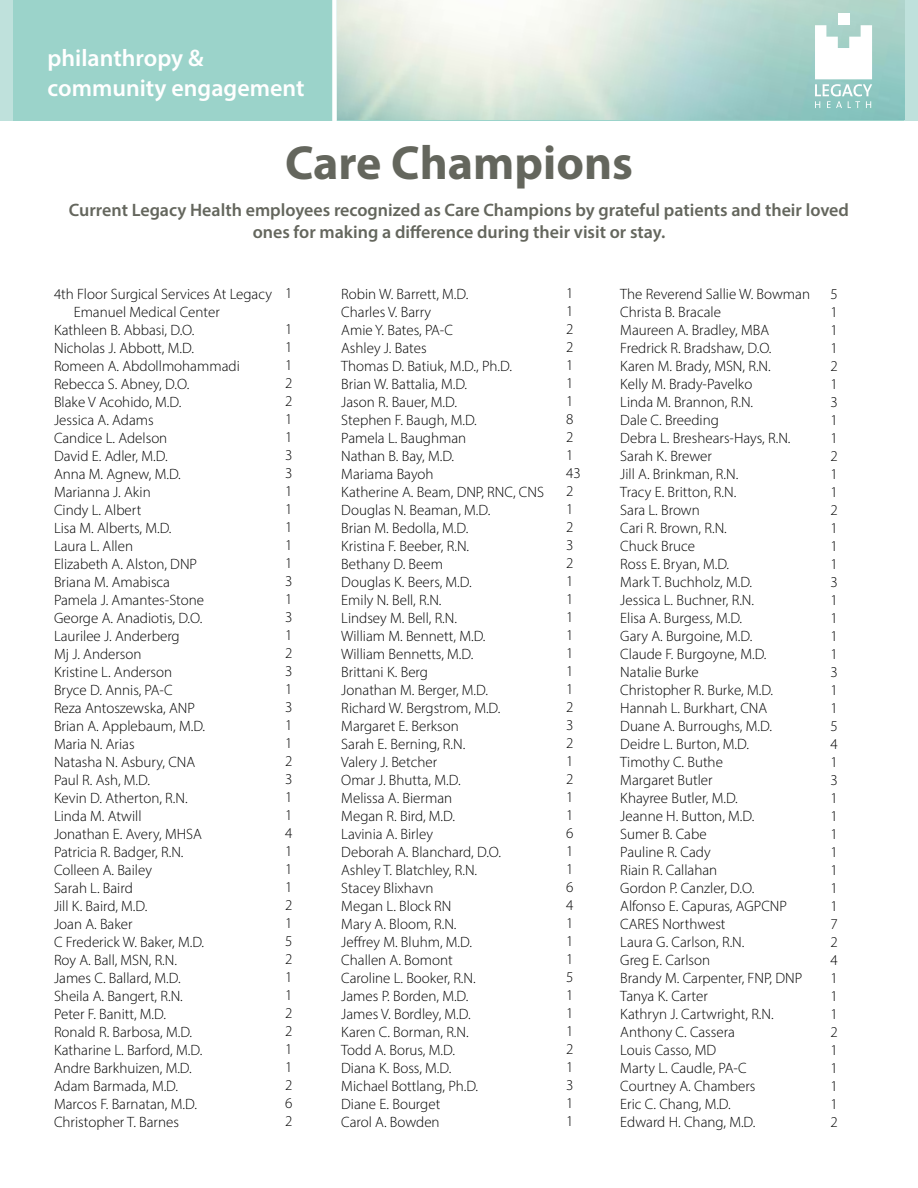
<style>
.page{position:relative;width:918px;height:1188px;background:#fff}
.page>*{position:absolute;margin:0;border:0;box-sizing:border-box;transform-origin:0 0}
.t1{font:700 48px "Myriad Pro";color:#64665d}
.t2{font:600 24px/30px "Myriad Pro";color:#fff}
.t3{font:600 18px/21.6px "Myriad Pro";color:#64665d;text-align:center}
.t4{font:300 15px/18px "Myriad Pro";color:#000}
</style>
<div class="page">
<div style="left:0;top:0;width:918px;height:121px;background:#bfe1dc"></div>
<div style="left:14px;top:0;width:890px;height:121px;background:#9bd3ca"></div>
<img style="left:338px;top:0;width:566px;height:119px">
<div style="left:332px;top:0;width:5px;height:121px;background:#fff"></div>
<div style="left:838px;top:14px;width:11px;height:11px;background:#fff"></div>
<svg style="left:815px;top:25px;width:57px;height:83px"></svg>
<h2 class="t2" style="left:47px;top:42px;width:259px">philanthropy &amp; community engagement</h2>
<h1 class="t1" style="left:285px;top:131px;width:350px">Care Champions</h1>
<p class="t3" style="left:69px;top:199px;width:782px">Current Legacy Health employees recognized as Care Champions by grateful patients and their loved ones for making a difference during their visit or stay.</p>
<p class="t4" style="left:54px;top:284px;width:220px">4th Floor Surgical Services At Legacy</p>
<p class="t4" style="left:74px;top:302px;width:148px">Emanuel Medical Center</p>
<p class="t4" style="left:54px;top:320px;width:142px">Kathleen B. Abbasi, D.O.</p>
<p class="t4" style="left:54px;top:338px;width:141px">Nicholas J. Abbott, M.D.</p>
<p class="t4" style="left:54px;top:356px;width:187px">Romeen A. Abdollmohammadi</p>
<p class="t4" style="left:54px;top:374px;width:137px">Rebecca S. Abney, D.O.</p>
<p class="t4" style="left:54px;top:392px;width:129px">Blake V Acohido, M.D.</p>
<p class="t4" style="left:54px;top:410px;width:101px">Jessica A. Adams</p>
<p class="t4" style="left:54px;top:428px;width:115px">Candice L. Adelson</p>
<p class="t4" style="left:54px;top:446px;width:115px">David E. Adler, M.D.</p>
<p class="t4" style="left:54px;top:464px;width:128px">Anna M. Agnew, M.D.</p>
<p class="t4" style="left:54px;top:482px;width:98px">Marianna J. Akin</p>
<p class="t4" style="left:54px;top:500px;width:89px">Cindy L. Albert</p>
<p class="t4" style="left:54px;top:518px;width:119px">Lisa M. Alberts, M.D.</p>
<p class="t4" style="left:54px;top:536px;width:81px">Laura L. Allen</p>
<p class="t4" style="left:54px;top:554px;width:145px">Elizabeth A. Alston, DNP</p>
<p class="t4" style="left:54px;top:572px;width:118px">Briana M. Amabisca</p>
<p class="t4" style="left:54px;top:590px;width:152px">Pamela J. Amantes-Stone</p>
<p class="t4" style="left:54px;top:608px;width:150px">George A. Anadiotis, D.O.</p>
<p class="t4" style="left:54px;top:626px;width:127px">Laurilee J. Anderberg</p>
<p class="t4" style="left:54px;top:644px;width:89px">Mj J. Anderson</p>
<p class="t4" style="left:54px;top:662px;width:120px">Kristine L. Anderson</p>
<p class="t4" style="left:54px;top:680px;width:120px">Bryce D. Annis, PA-C</p>
<p class="t4" style="left:54px;top:698px;width:142px">Reza Antoszewska, ANP</p>
<p class="t4" style="left:54px;top:716px;width:153px">Brian A. Applebaum, M.D.</p>
<p class="t4" style="left:54px;top:734px;width:82px">Maria N. Arias</p>
<p class="t4" style="left:54px;top:752px;width:143px">Natasha N. Asbury, CNA</p>
<p class="t4" style="left:54px;top:770px;width:98px">Paul R. Ash, M.D.</p>
<p class="t4" style="left:54px;top:788px;width:135px">Kevin D. Atherton, R.N.</p>
<p class="t4" style="left:54px;top:806px;width:89px">Linda M. Atwill</p>
<p class="t4" style="left:54px;top:824px;width:149px">Jonathan E. Avery, MHSA</p>
<p class="t4" style="left:54px;top:842px;width:131px">Patricia R. Badger, R.N.</p>
<p class="t4" style="left:54px;top:860px;width:99px">Colleen A. Bailey</p>
<p class="t4" style="left:54px;top:878px;width:80px">Sarah L. Baird</p>
<p class="t4" style="left:54px;top:896px;width:95px">Jill K. Baird, M.D.</p>
<p class="t4" style="left:54px;top:914px;width:80px">Joan A. Baker</p>
<p class="t4" style="left:54px;top:932px;width:152px">C Frederick W. Baker, M.D.</p>
<p class="t4" style="left:54px;top:950px;width:125px">Roy A. Ball, MSN, R.N.</p>
<p class="t4" style="left:54px;top:968px;width:128px">James C. Ballard, M.D.</p>
<p class="t4" style="left:54px;top:986px;width:130px">Sheila A. Bangert, R.N.</p>
<p class="t4" style="left:54px;top:1004px;width:114px">Peter F. Banitt, M.D.</p>
<p class="t4" style="left:54px;top:1022px;width:140px">Ronald R. Barbosa, M.D.</p>
<p class="t4" style="left:54px;top:1040px;width:150px">Katharine L. Barford, M.D.</p>
<p class="t4" style="left:54px;top:1058px;width:139px">Andre Barkhuizen, M.D.</p>
<p class="t4" style="left:54px;top:1076px;width:126px">Adam Barmada, M.D.</p>
<p class="t4" style="left:54px;top:1094px;width:145px">Marcos F. Barnatan, M.D.</p>
<p class="t4" style="left:54px;top:1112px;width:127px">Christopher T. Barnes</p>
<p class="t4" style="left:285px;top:284px;width:9px">1</p>
<p class="t4" style="left:285px;top:320px;width:9px;text-align:justify">1<br>1<br>1<br>2<br>2<br>1<br>1<br>3<br>3<br>1<br>1<br>1<br>1<br>1<br>3<br>1<br>3<br>1<br>2<br>3<br>1<br>3<br>1<br>1<br>2<br>3<br>1<br>1<br>4<br>1<br>1<br>1<br>2<br>1<br>5<br>2<br>1<br>1<br>2<br>2<br>1<br>1<br>2<br>6<br>2</p>
<p class="t4" style="left:341px;top:284px;width:204px">Robin W. Barrett, M.D.<br>Charles V. Barry<br>Amie Y. Bates, PA-C<br>Ashley J. Bates<br>Thomas D. Batiuk, M.D., Ph.D.<br>Brian W. Battalia, M.D.<br>Jason R. Bauer, M.D.<br>Stephen F. Baugh, M.D.<br>Pamela L. Baughman<br>Nathan B. Bay, M.D.<br>Mariama Bayoh<br>Katherine A. Beam, DNP, RNC, CNS<br>Douglas N. Beaman, M.D.<br>Brian M. Bedolla, M.D.<br>Kristina F. Beeber, R.N.<br>Bethany D. Beem<br>Douglas K. Beers, M.D.<br>Emily N. Bell, R.N.<br>Lindsey M. Bell, R.N.<br>William M. Bennett, M.D.<br>William Bennetts, M.D.<br>Brittani K. Berg<br>Jonathan M. Berger, M.D.<br>Richard W. Bergstrom, M.D.<br>Margaret E. Berkson<br>Sarah E. Berning, R.N.<br>Valery J. Betcher<br>Omar J. Bhutta, M.D.<br>Melissa A. Bierman<br>Megan R. Bird, M.D.<br>Lavinia A. Birley<br>Deborah A. Blanchard, D.O.<br>Ashley T. Blatchley, R.N.<br>Stacey Blixhavn<br>Megan L. Block RN<br>Mary A. Bloom, R.N.<br>Jeffrey M. Bluhm, M.D.<br>Challen A. Bomont<br>Caroline L. Booker, R.N.<br>James P. Borden, M.D.<br>James V. Bordley, M.D.<br>Karen C. Borman, R.N.<br>Todd A. Borus, M.D.<br>Diana K. Boss, M.D.<br>Michael Bottlang, Ph.D.<br>Diane E. Bourget<br>Carol A. Bowden</p>
<p class="t4" style="left:566px;top:284px;width:16px">1<br>1<br>2<br>2<br>1<br>1<br>1<br>8<br>2<br>1<br>43<br>2<br>1<br>2<br>3<br>2<br>1<br>1<br>1<br>1<br>1<br>1<br>1<br>2<br>3<br>2<br>1<br>2<br>1<br>1<br>6<br>1<br>1<br>6<br>4<br>1<br>1<br>1<br>5<br>1<br>1<br>1<br>2<br>1<br>3<br>1<br>1</p>
<p class="t4" style="left:620px;top:285px;width:191px">The Reverend Sallie W. Bowman<br>Christa B. Bracale<br>Maureen A. Bradley, MBA<br>Fredrick R. Bradshaw, D.O.<br>Karen M. Brady, MSN, R.N.<br>Kelly M. Brady-Pavelko<br>Linda M. Brannon, R.N.<br>Dale C. Breeding<br>Debra L. Breshears-Hays, R.N.<br>Sarah K. Brewer<br>Jill A. Brinkman, R.N.<br>Tracy E. Britton, R.N.<br>Sara L. Brown<br>Cari R. Brown, R.N.<br>Chuck Bruce<br>Ross E. Bryan, M.D.<br>Mark T. Buchholz, M.D.<br>Jessica L. Buchner, R.N.<br>Elisa A. Burgess, M.D.<br>Gary A. Burgoine, M.D.<br>Claude F. Burgoyne, M.D.<br>Natalie Burke<br>Christopher R. Burke, M.D.<br>Hannah L. Burkhart, CNA<br>Duane A. Burroughs, M.D.<br>Deidre L. Burton, M.D.<br>Timothy C. Buthe<br>Margaret Butler<br>Khayree Butler, M.D.<br>Jeanne H. Button, M.D.<br>Sumer B. Cabe<br>Pauline R. Cady<br>Riain R. Callahan<br>Gordon P. Canzler, D.O.<br>Alfonso E. Capuras, AGPCNP<br>CARES Northwest<br>Laura G. Carlson, R.N.<br>Greg E. Carlson<br>Brandy M. Carpenter, FNP, DNP<br>Tanya K. Carter<br>Kathryn J. Cartwright, R.N.<br>Anthony C. Cassera<br>Louis Casso, MD<br>Marty L. Caudle, PA-C<br>Courtney A. Chambers<br>Eric C. Chang, M.D.<br>Edward H. Chang, M.D.</p>
<p class="t4" style="left:831px;top:284px;width:9px;text-align:justify">5<br>1<br>1<br>1<br>2<br>1<br>3<br>1<br>1<br>2<br>1<br>1<br>2<br>1<br>1<br>1<br>3<br>1<br>1<br>1<br>1<br>3<br>1<br>1<br>5<br>4<br>1<br>3<br>1<br>1<br>1<br>1<br>1<br>1<br>1<br>7<br>2<br>4<br>1<br>1<br>1<br>2<br>1<br>1<br>1<br>1<br>2</p>
</div>
